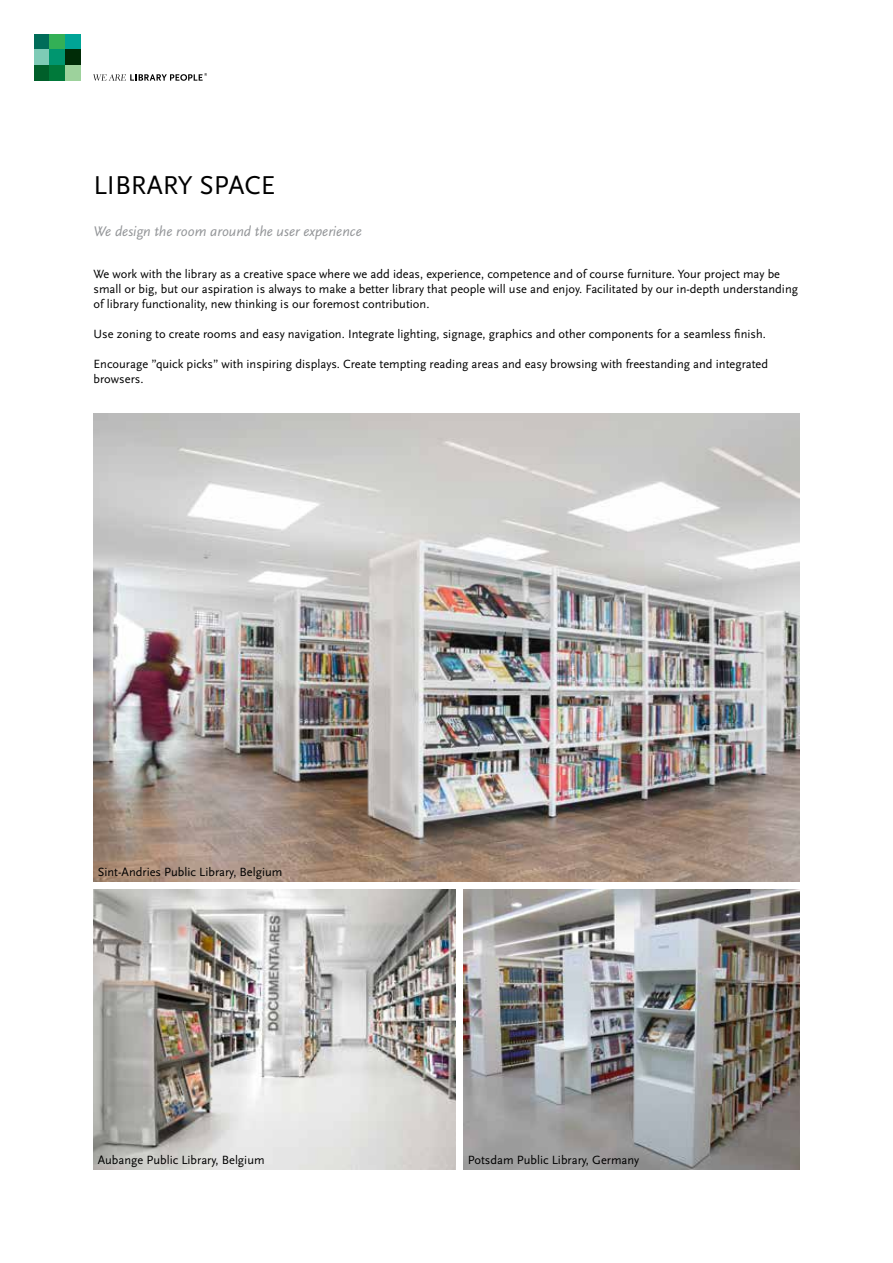
<style>
.page{position:relative;width:893px;height:1263px;background:#fff}
.page>*{position:absolute;margin:0;border:0;box-sizing:border-box;transform-origin:0 0}
.t1{font:27px "Scala Sans OT";color:#000}
.t2{font:italic 14.55px "Scala Sans OT";color:#939598}
.t3{font:12.45px/15px "Scala Sans OT";color:#000}
</style>
<div class="page">
<svg style="left:93px;top:73px;width:114px;height:8px"></svg>
<img style="left:93px;top:414px;width:706px;height:467px">
<div style="left:34px;top:34px;width:16px;height:16px;background:#006c59"></div>
<div style="left:34px;top:50px;width:16px;height:15px;background:#7ecbb6"></div>
<div style="left:34px;top:65px;width:16px;height:16px;background:#005f2a"></div>
<div style="left:50px;top:34px;width:15px;height:16px;background:#33b056"></div>
<div style="left:50px;top:50px;width:15px;height:15px;background:#00966f"></div>
<div style="left:50px;top:65px;width:15px;height:16px;background:#00793a"></div>
<div style="left:65px;top:34px;width:16px;height:16px;background:#00a496"></div>
<div style="left:65px;top:50px;width:16px;height:15px;background:#002c07"></div>
<div style="left:65px;top:65px;width:16px;height:16px;background:#9dd29c"></div>
<img style="left:463px;top:890px;width:336px;height:279px">
<img style="left:93px;top:890px;width:362px;height:279px">
<h1 class="t1" style="left:94px;top:171px;width:183px">LIBRARY SPACE</h1>
<p class="t2" style="left:94px;top:224px;width:270px">We design the room around the user experience</p>
<p class="t3" style="left:94px;top:267px;width:706px">We work with the library as a creative space where we add ideas, experience, competence and of course furniture. Your project may be small or big, but our aspiration is always to make a better library that people will use and enjoy. Facilitated by our in-depth understanding of library functionality, new thinking is our foremost contribution.</p>
<p class="t3" style="left:94px;top:327px;width:674px">Use zoning to create rooms and easy navigation. Integrate lighting, signage, graphics and other components for a seamless finish.</p>
<p class="t3" style="left:94px;top:357px;width:676px">Encourage ”quick picks” with inspiring displays. Create tempting reading areas and easy browsing with freestanding and integrated browsers.</p>
<p class="t3" style="left:98px;top:864px;width:186px">Sint-Andries Public Library, Belgium</p>
<p class="t3" style="left:98px;top:1152px;width:168px">Aubange Public Library, Belgium</p>
<p class="t3" style="left:468px;top:1152px;width:173px">Potsdam Public Library, Germany</p>
</div>
